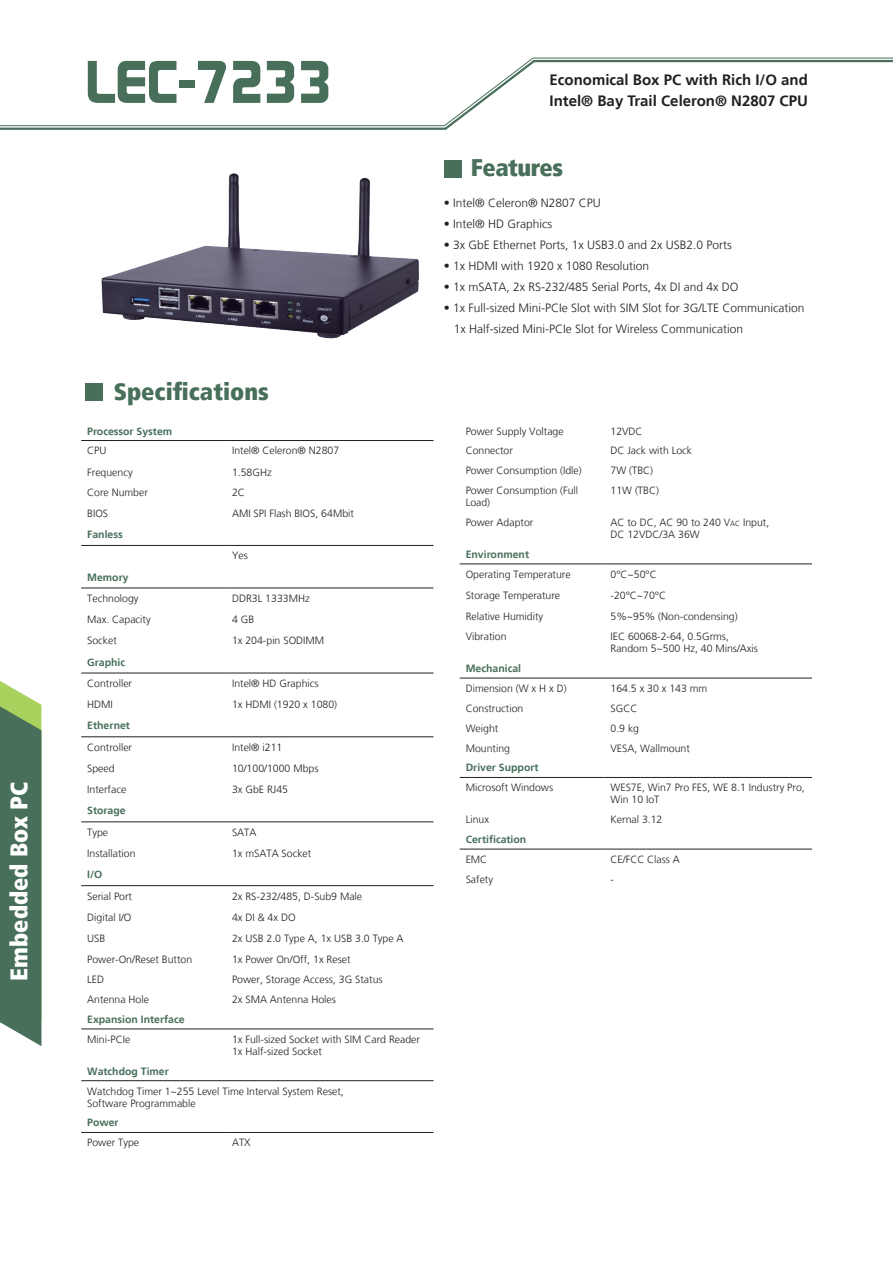
<style>
.page{position:relative;width:893px;height:1263px;background:#fff}
.page>*{position:absolute;margin:0;border:0;box-sizing:border-box;transform-origin:0 0}
.DS_Product_Name{font:700 60px "Continuum";letter-spacing:-.02em;color:#486f5a}
.DS_Header_1{font:900 condensed 24px "Frutiger LT";color:#486f5a}
.DS_Header_1-2{font:900 condensed 24px "Frutiger LT";color:#fff}
.DS_Product_Name-2{font:900 condensed 24px "Frutiger LT";letter-spacing:-.02em;color:#486f5a}
.DS_Body_Text{font:700 15px "Frutiger LT";color:#231f20}
.DS_Body_Text-2{font:300 12px "Frutiger LT";color:#231f20}
.t1{font:300 10.5px/12px "Frutiger LT";color:#231f20}
.t2{font:700 10.5px "Frutiger LT";color:#486f5a}
.s1{font-size:7.5px}
</style>
<div class="page">
<svg style="left:0;top:126px;width:451px;height:4px;background:#8ea699"></svg>
<svg style="left:0;top:57px;width:893px;height:69px"></svg>
<svg style="left:0;top:681px;width:41px;height:365px;background:#5a7f64"></svg>
<hr style="left:81px;top:440px;width:145px;height:1px;background:#231f20">
<hr style="left:226px;top:440px;width:208px;height:1px;background:#231f20">
<hr style="left:81px;top:545px;width:145px;height:1px;background:#231f20">
<hr style="left:226px;top:545px;width:208px;height:1px;background:#231f20">
<hr style="left:81px;top:588px;width:145px;height:1px;background:#231f20">
<hr style="left:226px;top:588px;width:208px;height:1px;background:#231f20">
<hr style="left:81px;top:673px;width:145px;height:1px;background:#231f20">
<hr style="left:226px;top:673px;width:208px;height:1px;background:#231f20">
<hr style="left:81px;top:736px;width:145px;height:1px;background:#231f20">
<hr style="left:226px;top:736px;width:208px;height:1px;background:#231f20">
<hr style="left:81px;top:821px;width:145px;height:1px;background:#231f20">
<hr style="left:226px;top:821px;width:208px;height:1px;background:#231f20">
<hr style="left:81px;top:885px;width:145px;height:1px;background:#231f20">
<hr style="left:226px;top:885px;width:208px;height:1px;background:#231f20">
<hr style="left:81px;top:1028px;width:145px;height:1px;background:#231f20">
<hr style="left:226px;top:1028px;width:208px;height:1px;background:#231f20">
<hr style="left:81px;top:1080px;width:145px;height:1px;background:#231f20">
<hr style="left:226px;top:1080px;width:208px;height:1px;background:#231f20">
<hr style="left:81px;top:1132px;width:145px;height:1px;background:#231f20">
<hr style="left:226px;top:1132px;width:208px;height:1px;background:#231f20">
<hr style="left:460px;top:563px;width:144px;height:1px;background:#231f20">
<hr style="left:604px;top:563px;width:208px;height:1px;background:#231f20">
<hr style="left:460px;top:678px;width:144px;height:1px;background:#231f20">
<hr style="left:604px;top:678px;width:208px;height:1px;background:#231f20">
<hr style="left:460px;top:777px;width:144px;height:1px;background:#231f20">
<hr style="left:604px;top:777px;width:208px;height:1px;background:#231f20">
<hr style="left:460px;top:849px;width:144px;height:1px;background:#231f20">
<hr style="left:604px;top:849px;width:208px;height:1px;background:#231f20">
<div style="left:85px;top:383px;width:17px;height:17px;background:#486f5a"></div>
<div style="left:444px;top:161px;width:17px;height:17px;background:#486f5a"></div>
<img style="left:101px;top:173px;width:318px;height:166px">
<p class="DS_Header_1-2" style="left:5px;top:980px;width:200px;rotate:-90deg">Embedded Box PC</p>
<p class="DS_Product_Name" style="left:85px;top:42px;width:249px">LEC-7233</p>
<p class="DS_Header_1" style="left:114px;top:377px;width:157px">Specifications</p>
<p class="t2" style="left:87px;top:425px;width:86px">Processor System</p>
<p class="t1" style="left:87px;top:445px;width:21px">CPU</p>
<p class="t1" style="left:232px;top:445px;width:109px">Intel® Celeron® N2807</p>
<p class="t1" style="left:87px;top:466px;width:47px">Frequency</p>
<p class="t1" style="left:232px;top:466px;width:41px">1.58GHz</p>
<p class="t1" style="left:87px;top:486px;width:62px">Core Number</p>
<p class="t1" style="left:232px;top:486px;width:14px">2C</p>
<p class="t1" style="left:87px;top:507px;width:22px">BIOS</p>
<p class="t1" style="left:232px;top:507px;width:123px">AMI SPI Flash BIOS, 64Mbit</p>
<p class="t2" style="left:87px;top:528px;width:37px">Fanless</p>
<p class="t1" style="left:232px;top:550px;width:17px">Yes</p>
<p class="t2" style="left:87px;top:571px;width:43px">Memory</p>
<p class="t1" style="left:87px;top:592px;width:53px">Technology</p>
<p class="t1" style="left:232px;top:592px;width:79px">DDR3L 1333MHz</p>
<p class="t1" style="left:87px;top:614px;width:65px">Max. Capacity</p>
<p class="t1" style="left:232px;top:614px;width:24px">4 GB</p>
<p class="t1" style="left:87px;top:635px;width:31px">Socket</p>
<p class="t1" style="left:232px;top:635px;width:94px">1x 204-pin SODIMM</p>
<p class="t2" style="left:87px;top:656px;width:39px">Graphic</p>
<p class="t1" style="left:87px;top:677px;width:46px">Controller</p>
<p class="t1" style="left:232px;top:677px;width:88px">Intel® HD Graphics</p>
<p class="t1" style="left:87px;top:699px;width:27px">HDMI</p>
<p class="t1" style="left:232px;top:699px;width:107px">1x HDMI (1920 x 1080)</p>
<p class="t2" style="left:87px;top:720px;width:44px">Ethernet</p>
<p class="t1" style="left:87px;top:741px;width:46px">Controller</p>
<p class="t1" style="left:232px;top:741px;width:52px">Intel® i211</p>
<p class="t1" style="left:87px;top:762px;width:29px">Speed</p>
<p class="t1" style="left:232px;top:762px;width:88px">10/100/1000 Mbps</p>
<p class="t1" style="left:87px;top:784px;width:41px">Interface</p>
<p class="t1" style="left:232px;top:784px;width:58px">3x GbE RJ45</p>
<p class="t2" style="left:87px;top:805px;width:40px">Storage</p>
<p class="t1" style="left:87px;top:826px;width:22px">Type</p>
<p class="t1" style="left:232px;top:826px;width:26px">SATA</p>
<p class="t1" style="left:87px;top:847px;width:50px">Installation</p>
<p class="t1" style="left:232px;top:847px;width:81px">1x mSATA Socket</p>
<p class="t2" style="left:87px;top:868px;width:17px">I/O</p>
<p class="t1" style="left:87px;top:890px;width:46px">Serial Port</p>
<p class="t1" style="left:232px;top:890px;width:132px">2x RS-232/485, D-Sub9 Male</p>
<p class="t1" style="left:87px;top:911px;width:46px">Digital I/O</p>
<p class="t1" style="left:232px;top:911px;width:65px">4x DI &amp; 4x DO</p>
<p class="t1" style="left:87px;top:932px;width:20px">USB</p>
<p class="t1" style="left:232px;top:932px;width:173px">2x USB 2.0 Type A, 1x USB 3.0 Type A</p>
<p class="t1" style="left:87px;top:954px;width:107px">Power-On/Reset Button</p>
<p class="t1" style="left:232px;top:954px;width:120px">1x Power On/Off, 1x Reset</p>
<p class="t1" style="left:87px;top:974px;width:18px">LED</p>
<p class="t1" style="left:232px;top:974px;width:152px">Power, Storage Access, 3G Status</p>
<p class="t1" style="left:87px;top:993px;width:63px">Antenna Hole</p>
<p class="t1" style="left:232px;top:993px;width:105px">2x SMA Antenna Holes</p>
<p class="t2" style="left:87px;top:1013px;width:99px">Expansion Interface</p>
<p class="t1" style="left:87px;top:1033px;width:45px">Mini-PCIe</p>
<p class="t1" style="left:232px;top:1033px;width:189px">1x Full-sized Socket with SIM Card Reader</p>
<p class="t1" style="left:232px;top:1045px;width:91px">1x Half-sized Socket</p>
<p class="t2" style="left:87px;top:1065px;width:83px">Watchdog Timer</p>
<p class="t1" style="left:87px;top:1085px;width:258px">Watchdog Timer 1~255 Level Time Interval System Reset,</p>
<p class="t1" style="left:87px;top:1097px;width:110px">Software Programmable</p>
<p class="t2" style="left:87px;top:1116px;width:33px">Power</p>
<p class="t1" style="left:87px;top:1137px;width:53px">Power Type</p>
<p class="t1" style="left:232px;top:1137px;width:20px">ATX</p>
<p class="DS_Body_Text" style="left:550px;top:71px;width:260px">Economical Box PC with Rich I/O and</p>
<p class="DS_Body_Text" style="left:550px;top:92px;width:260px">Intel® Bay Trail Celeron® N2807 CPU</p>
<p class="DS_Product_Name-2" style="left:471px;top:153px;width:94px">Features</p>
<p class="DS_Body_Text-2" style="left:444px;top:196px;width:159px">• Intel® Celeron® N2807 CPU</p>
<p class="DS_Body_Text-2" style="left:444px;top:217px;width:110px">• Intel® HD Graphics</p>
<p class="DS_Body_Text-2" style="left:444px;top:238px;width:290px">• 3x GbE Ethernet Ports, 1x USB3.0 and 2x USB2.0 Ports</p>
<p class="DS_Body_Text-2" style="left:444px;top:259px;width:207px">• 1x HDMI with 1920 x 1080 Resolution</p>
<p class="DS_Body_Text-2" style="left:444px;top:280px;width:296px">• 1x mSATA, 2x RS-232/485 Serial Ports, 4x DI and 4x DO</p>
<p class="DS_Body_Text-2" style="left:444px;top:301px;width:362px">• 1x Full-sized Mini-PCIe Slot with SIM Slot for 3G/LTE Communication</p>
<p class="DS_Body_Text-2" style="left:454px;top:322px;width:291px">1x Half-sized Mini-PCIe Slot for Wireless Communication</p>
<p class="t1" style="left:466px;top:425px;width:100px">Power Supply Voltage</p>
<p class="t1" style="left:610px;top:425px;width:34px">12VDC</p>
<p class="t1" style="left:466px;top:445px;width:49px">Connector</p>
<p class="t1" style="left:610px;top:445px;width:83px">DC Jack with Lock</p>
<p class="t1" style="left:466px;top:465px;width:118px">Power Consumption (Idle)</p>
<p class="t1" style="left:610px;top:465px;width:44px">7W (TBC)</p>
<p class="t1" style="left:466px;top:485px;width:114px">Power Consumption (Full<br>Load)</p>
<p class="t1" style="left:610px;top:485px;width:50px">11W (TBC)</p>
<p class="t1" style="left:466px;top:516px;width:69px">Power Adaptor</p>
<p class="t1" style="left:610px;top:516px;width:160px">AC to DC, AC 90 to 240 V<span class="s1">AC</span> Input,</p>
<p class="t1" style="left:610px;top:528px;width:91px">DC 12VDC/3A 36W</p>
<p class="t2" style="left:466px;top:548px;width:65px">Environment</p>
<p class="t1" style="left:466px;top:568px;width:106px">Operating Temperature</p>
<p class="t1" style="left:610px;top:568px;width:48px">0°C~50°C</p>
<p class="t1" style="left:466px;top:590px;width:96px">Storage Temperature</p>
<p class="t1" style="left:610px;top:590px;width:57px">-20°C~70°C</p>
<p class="t1" style="left:466px;top:611px;width:79px">Relative Humidity</p>
<p class="t1" style="left:610px;top:611px;width:129px">5%~95% (Non-condensing)</p>
<p class="t1" style="left:466px;top:631px;width:42px">Vibration</p>
<p class="t1" style="left:610px;top:631px;width:120px">IEC 60068-2-64, 0.5Grms,</p>
<p class="t1" style="left:610px;top:643px;width:149px">Random 5~500 Hz, 40 Mins/Axis</p>
<p class="t2" style="left:466px;top:662px;width:57px">Mechanical</p>
<p class="t1" style="left:466px;top:682px;width:102px">Dimension (W x H x D)</p>
<p class="t1" style="left:610px;top:682px;width:98px">164.5 x 30 x 143 mm</p>
<p class="t1" style="left:466px;top:702px;width:59px">Construction</p>
<p class="t1" style="left:610px;top:702px;width:28px">SGCC</p>
<p class="t1" style="left:466px;top:722px;width:34px">Weight</p>
<p class="t1" style="left:610px;top:722px;width:30px">0.9 kg</p>
<p class="t1" style="left:466px;top:742px;width:46px">Mounting</p>
<p class="t1" style="left:610px;top:742px;width:81px">VESA, Wallmount</p>
<p class="t2" style="left:466px;top:762px;width:74px">Driver Support</p>
<p class="t1" style="left:466px;top:782px;width:89px">Microsoft Windows</p>
<p class="t1" style="left:610px;top:782px;width:196px">WES7E, Win7 Pro FES, WE 8.1 Industry Pro,<br>Win 10 IoT</p>
<p class="t1" style="left:466px;top:814px;width:25px">Linux</p>
<p class="t1" style="left:610px;top:814px;width:53px">Kernal 3.12</p>
<p class="t2" style="left:466px;top:833px;width:62px">Certification</p>
<p class="t1" style="left:466px;top:853px;width:23px">EMC</p>
<p class="t1" style="left:610px;top:853px;width:71px">CE/FCC Class A</p>
<p class="t1" style="left:466px;top:873px;width:29px">Safety</p>
<p class="t1" style="left:610px;top:873px;width:5px">-</p>
</div>
